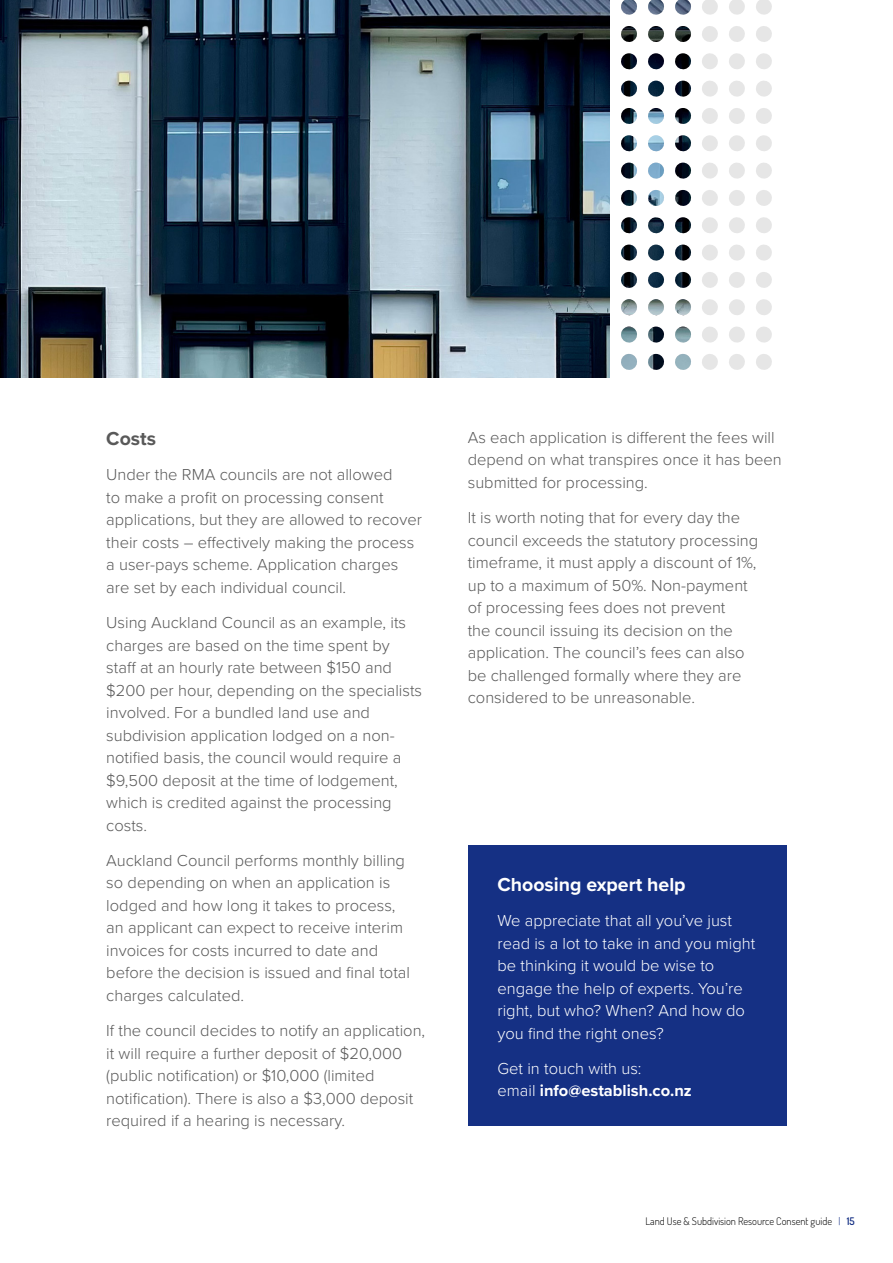
<style>
.page{position:relative;width:893px;height:1263px;background:#fff}
.page>*{position:absolute;margin:0;border:0;box-sizing:border-box;transform-origin:0 0}
.t1{font:700 19.5px "Proxima Nova";color:#fff}
.t2{font:700 19.5px "Proxima Nova";color:#595959}
.t3{font:300 16.5px/22.5px "Proxima Nova";color:#595959}
.t4{font:300 16.5px/22.5px "Proxima Nova";color:#fff}
.t5{font:10.5px "Dosis";color:#000}
.s1{font-weight:700}
.s2{color:#153084}
</style>
<div class="page">
<img style="left:0;top:0;width:610px;height:377px">
<svg style="left:756px;top:26px;width:16px;height:16px"></svg>
<svg style="left:756px;top:0;width:16px;height:15px"></svg>
<svg style="left:729px;top:26px;width:16px;height:16px"></svg>
<svg style="left:729px;top:0;width:16px;height:15px"></svg>
<svg style="left:702px;top:26px;width:16px;height:16px"></svg>
<svg style="left:702px;top:0;width:16px;height:15px"></svg>
<svg style="left:756px;top:354px;width:16px;height:16px"></svg>
<svg style="left:756px;top:326px;width:16px;height:17px"></svg>
<svg style="left:756px;top:299px;width:16px;height:16px"></svg>
<svg style="left:756px;top:272px;width:16px;height:16px"></svg>
<svg style="left:756px;top:244px;width:16px;height:17px"></svg>
<svg style="left:756px;top:217px;width:16px;height:16px"></svg>
<svg style="left:756px;top:190px;width:16px;height:16px"></svg>
<svg style="left:756px;top:163px;width:16px;height:16px"></svg>
<svg style="left:756px;top:135px;width:16px;height:16px"></svg>
<svg style="left:756px;top:108px;width:16px;height:16px"></svg>
<svg style="left:756px;top:81px;width:16px;height:16px"></svg>
<svg style="left:756px;top:53px;width:16px;height:16px"></svg>
<svg style="left:729px;top:354px;width:16px;height:16px"></svg>
<svg style="left:729px;top:326px;width:16px;height:17px"></svg>
<svg style="left:729px;top:299px;width:16px;height:16px"></svg>
<svg style="left:729px;top:272px;width:16px;height:16px"></svg>
<svg style="left:729px;top:244px;width:16px;height:17px"></svg>
<svg style="left:729px;top:217px;width:16px;height:16px"></svg>
<svg style="left:729px;top:190px;width:16px;height:16px"></svg>
<svg style="left:729px;top:163px;width:16px;height:16px"></svg>
<svg style="left:729px;top:135px;width:16px;height:16px"></svg>
<svg style="left:729px;top:108px;width:16px;height:16px"></svg>
<svg style="left:729px;top:81px;width:16px;height:16px"></svg>
<svg style="left:729px;top:53px;width:16px;height:16px"></svg>
<svg style="left:702px;top:354px;width:16px;height:16px"></svg>
<svg style="left:702px;top:326px;width:16px;height:17px"></svg>
<svg style="left:702px;top:299px;width:16px;height:16px"></svg>
<svg style="left:702px;top:272px;width:16px;height:16px"></svg>
<svg style="left:702px;top:244px;width:16px;height:17px"></svg>
<svg style="left:702px;top:217px;width:16px;height:16px"></svg>
<svg style="left:702px;top:190px;width:16px;height:16px"></svg>
<svg style="left:702px;top:163px;width:16px;height:16px"></svg>
<svg style="left:702px;top:135px;width:16px;height:16px"></svg>
<svg style="left:702px;top:108px;width:16px;height:16px"></svg>
<svg style="left:702px;top:81px;width:16px;height:16px"></svg>
<svg style="left:702px;top:53px;width:16px;height:16px"></svg>
<svg style="left:621px;top:190px;width:70px;height:180px"></svg>
<img style="left:621px;top:0;width:70px;height:179px">
<div style="left:468px;top:845px;width:319px;height:281px;background:#153084"></div>
<p class="t2" style="left:106px;top:424px;width:51px">Costs</p>
<p class="t3" style="left:106px;top:463px;width:317px">Under the RMA councils are not allowed<br>to make a profit on processing consent applications, but they are allowed to recover their costs – effectively making the process a user-pays scheme. Application charges are set by each individual council.</p>
<p class="t3" style="left:106px;top:610px;width:317px">Using Auckland Council as an example, its charges are based on the time spent by staff at an hourly rate between $150 and $200 per hour, depending on the specialists involved. For a bundled land use and subdivision application lodged on a non&shy;notified basis, the council would require a $9,500 deposit at the time of lodgement, which is credited against the processing costs.</p>
<p class="t3" style="left:106px;top:848px;width:305px">Auckland Council performs monthly billing so depending on when an application is lodged and how long it takes to process, an applicant can expect to receive interim invoices for costs incurred to date and before the decision is issued and final total charges calculated.</p>
<p class="t3" style="left:106px;top:1018px;width:320px">If the council decides to notify an application, it will require a further deposit of $20,000 (public notification) or $10,000 (limited notification). There is also a $3,000 deposit required if a hearing is necessary.</p>
<p class="t3" style="left:468px;top:425px;width:315px">As each application is different the fees will depend on what transpires once it has been submitted for processing.</p>
<p class="t3" style="left:468px;top:505px;width:292px">It is worth noting that for every day the council exceeds the statutory processing timeframe, it must apply a discount of 1%, up to a maximum of 50%. Non-payment of processing fees does not prevent<br>the council issuing its decision on the application. The council’s fees can also be challenged formally where they are considered to be unreasonable.</p>
<p class="t1" style="left:497px;top:870px;width:190px">Choosing expert help</p>
<p class="t4" style="left:497px;top:908px;width:259px">We appreciate that all you’ve just read is a lot to take in and you might be thinking it would be wise to engage the help of experts. You’re right, but who? When? And how do you find the right ones?</p>
<p class="t4" style="left:497px;top:1056px;width:196px">Get in touch with us:<br>email <span class="s1">info@establish.co.nz</span></p>
<p class="t5" style="left:645px;top:1213px;width:211px">Land Use &amp; Subdivision Resource Consent guide <span class="s2">| 15</span></p>
</div>
